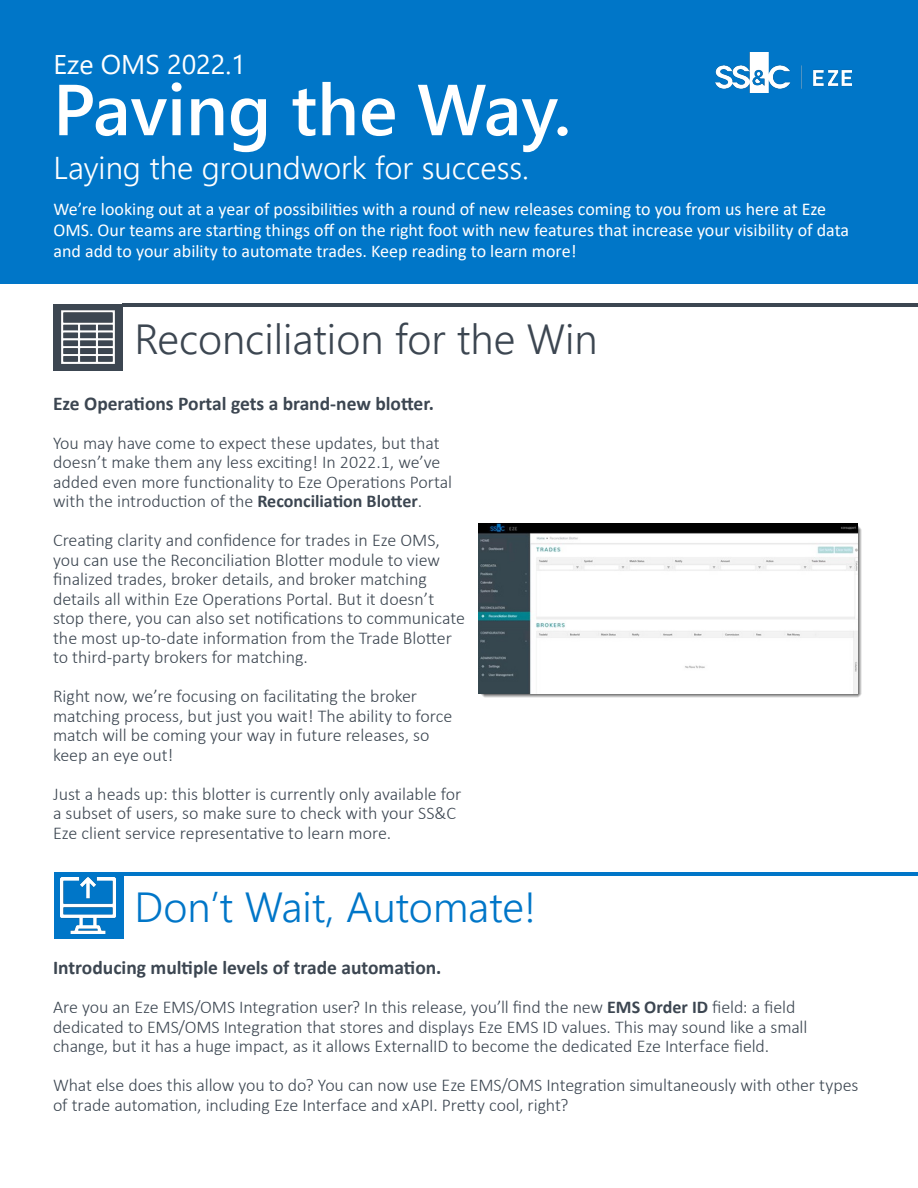
<style>
.page{position:relative;width:918px;height:1188px;background:#fff}
.page>*{position:absolute;margin:0;border:0;box-sizing:border-box;transform-origin:0 0}
.t1{font:600 72px "Segoe UI";color:#fff}
.t2{font:300 42px "Segoe UI";color:#3c4651}
.t3{font:300 42px "Segoe UI";color:#0076c8}
.t4{font:300 31.5px "Segoe UI";color:#fff}
.t5{font:27px "Segoe UI";color:#fff}
.t6{font:700 19.5px "Calibri";color:#3c4651}
.t7{font:300 18px/19.5px "Calibri";color:#3c4651}
.t8{font:18px/21px "Calibri";color:#fff}
.s1{font-weight:700}
</style>
<div class="page">
<div style="left:0;top:0;width:918px;height:284px;background:#0076c8"></div>
<img style="left:479px;top:524px;width:383px;height:174px">
<div style="left:53px;top:304px;width:70px;height:67px;background:#3c4651"></div>
<div style="left:54px;top:872px;width:69px;height:67px;background:#0076c8"></div>
<img style="left:715px;top:53px;width:136px;height:40px">
<hr style="left:123px;top:304px;width:795px;height:3px;background:#3c4651">
<hr style="left:123px;top:872px;width:795px;height:4px;background:#0076c8">
<img style="left:61px;top:310px;width:54px;height:54px">
<img style="left:60px;top:878px;width:56px;height:55px">
<p class="t5" style="left:53px;top:39px;width:194px">Eze OMS 2022.1</p>
<p class="t1" style="left:53px;top:42px;width:520px">Paving the Way.</p>
<p class="t4" style="left:53px;top:138px;width:477px">Laying the groundwork for success.</p>
<p class="t8" style="left:53px;top:198px;width:797px">We’re looking out at a year of possibilities with a round of new releases coming to you from us here at Eze<br>OMS. Our teams are starting things off on the right foot with new features that increase your visibility of data and add to your ability to automate trades. Keep reading to learn more!</p>
<p class="t2" style="left:135px;top:299px;width:465px">Reconciliation for the Win</p>
<p class="t6" style="left:53px;top:390px;width:382px">Eze Operations Portal gets a brand-new blotter.</p>
<p class="t7" style="left:53px;top:433px;width:401px">You may have come to expect these updates, but that doesn’t make them any less exciting! In 2022.1, we’ve added even more functionality to Eze Operations Portal with the introduction of the <span class="s1">Reconciliation Blotter</span>.</p>
<p class="t7" style="left:53px;top:531px;width:413px">Creating clarity and confidence for trades in Eze OMS, you can use the Reconciliation Blotter module to view finalized trades, broker details, and broker matching details all within Eze Operations Portal. But it doesn’t stop there, you can also set notifications to communicate the most up-to-date information from the Trade Blotter to third-party brokers for matching.</p>
<p class="t7" style="left:53px;top:687px;width:401px">Right now, we’re focusing on facilitating the broker matching process, but just you wait! The ability to force match will be coming your way in future releases, so keep an eye out!</p>
<p class="t7" style="left:53px;top:784px;width:410px">Just a heads up: this blotter is currently only available for a subset of users, so make sure to check with your SS&amp;C<br>Eze client service representative to learn more.</p>
<p class="t3" style="left:135px;top:868px;width:403px">Don’t Wait, Automate!</p>
<p class="t6" style="left:53px;top:953px;width:390px">Introducing multiple levels of trade automation.</p>
<p class="t7" style="left:53px;top:997px;width:756px">Are you an Eze EMS/OMS Integration user? In this release, you’ll find the new <span class="s1">EMS Order ID</span> field: a field dedicated to EMS/OMS Integration that stores and displays Eze EMS ID values. This may sound like a small change, but it has a huge impact, as it allows ExternalID to become the dedicated Eze Interface field.</p>
<p class="t7" style="left:53px;top:1075px;width:807px">What else does this allow you to do? You can now use Eze EMS/OMS Integration simultaneously with other types of trade automation, including Eze Interface and xAPI. Pretty cool, right?</p>
</div>
